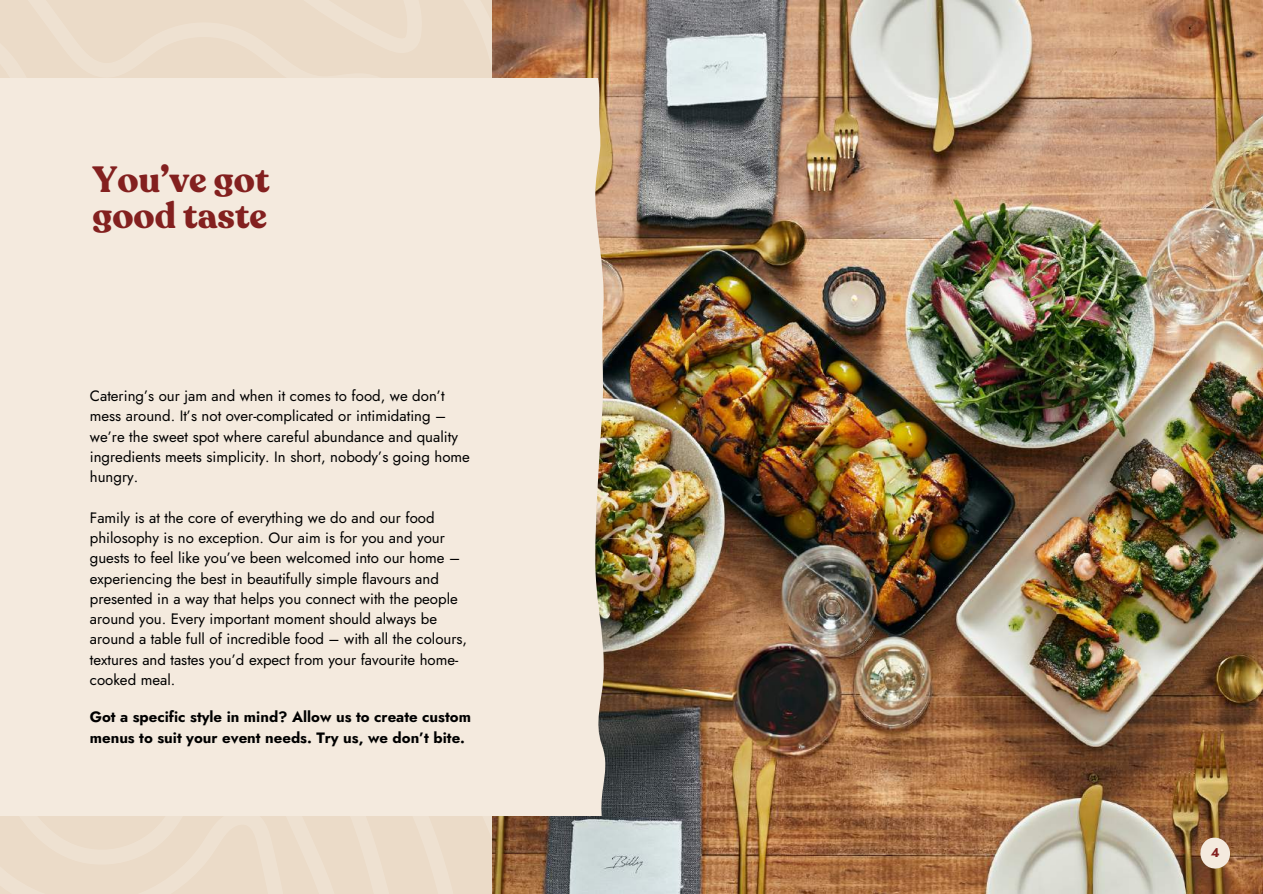
<style>
.page{position:relative;width:1263px;height:894px;background:#fff}
.page>*{position:absolute;margin:0;border:0;box-sizing:border-box;transform-origin:0 0}
.t1{font:700 36px/36px "Recoleta";color:#83201f}
.t2{font:15px/20.2px "Jost";color:#000}
.t3{font:700 15px/20.2px "Jost";color:#000}
.t4{font:700 12.75px "Jost";color:#83201f}
</style>
<div class="page">
<svg style="left:0;top:815px;width:492px;height:78px;background:#ebdcca"></svg>
<svg style="left:0;top:0;width:492px;height:78px;background:#ebdcc9"></svg>
<svg style="left:212px;top:0;width:214px;height:54px;background:#ebdcca"></svg>
<img style="left:492px;top:0;width:771px;height:893px">
<svg style="left:1200px;top:837px;width:31px;height:31px"></svg>
<div style="left:0;top:78px;width:607px;height:737px;background:#f4eade"></div>
<h1 class="t1" style="left:92px;top:162px;width:179px">You’ve got good taste</h1>
<p class="t2" style="left:90px;top:385px;width:382px">Catering’s our jam and when it comes to food, we don’t mess around. It’s not over-complicated or intimidating – we’re the sweet spot where careful abundance and quality ingredients meets simplicity. In short, nobody’s going home hungry.</p>
<p class="t2" style="left:90px;top:507px;width:379px">Family is at the core of everything we do and our food philosophy is no exception. Our aim is for you and your guests to feel like you’ve been welcomed into our home – experiencing the best in beautifully simple flavours and presented in a way that helps you connect with the people around you. Every important moment should always be around a table full of incredible food – with all the colours, textures and tastes you’d expect from your favourite home&shy;cooked meal.</p>
<p class="t3" style="left:90px;top:706px;width:383px">Got a specific style in mind? Allow us to create custom menus to suit your event needs. Try us, we don’t bite.</p>
<p class="t4" style="left:1211px;top:843px;width:10px">4</p>
</div>
